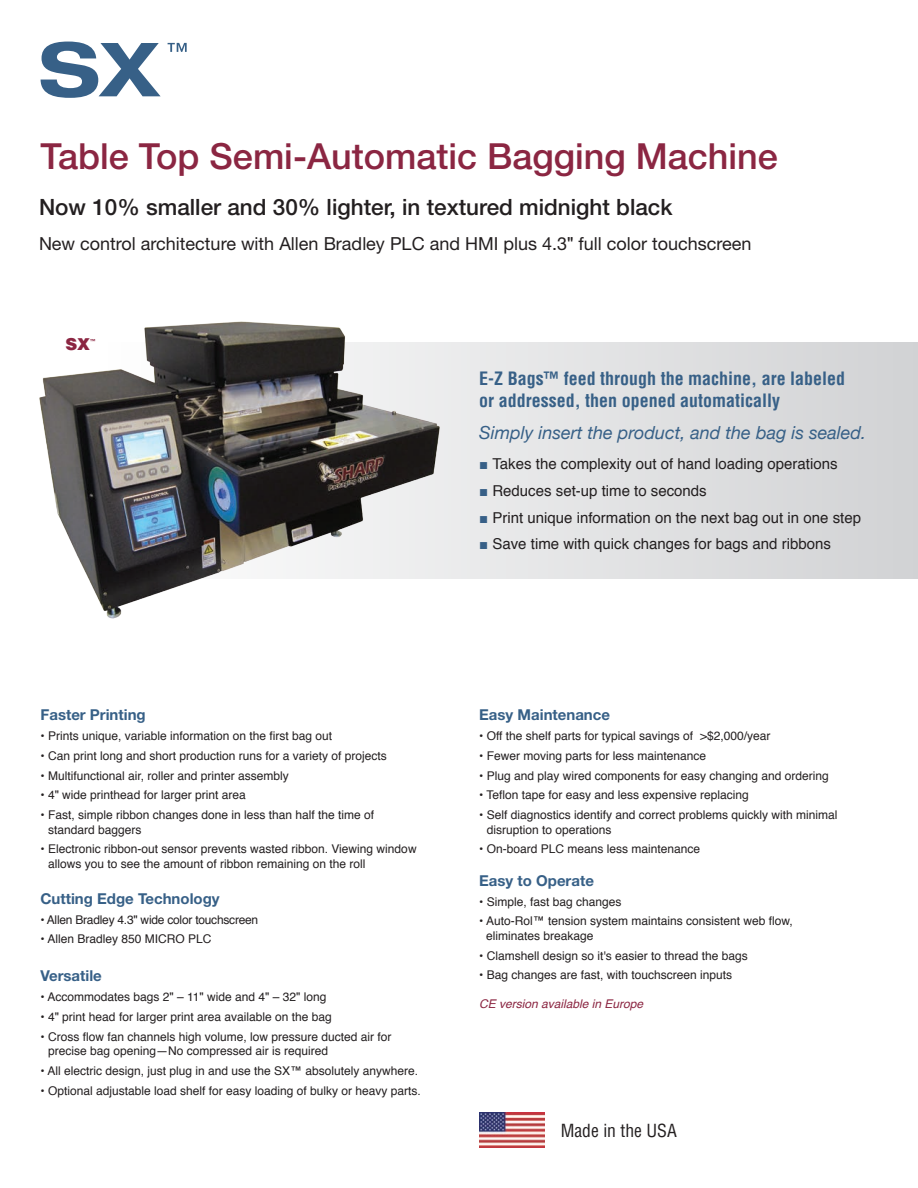
<style>
.page{position:relative;width:918px;height:1188px;background:#fff}
.page>*{position:absolute;margin:0;border:0;box-sizing:border-box;transform-origin:0 0}
.t1{font:700 expanded 74.7px "Helvetica Neue";color:#376087}
.t2{font:500 36px "Helvetica Neue";color:#8b2642}
.t3{font:500 22.5px "Helvetica Neue";color:#231f20}
.t4{font:18px "Helvetica Neue";color:#231f20}
.t5{font:700 condensed 18px/21.6px "Helvetica";color:#376087}
.t6{font:italic 18px "Helvetica Neue";color:#376087}
.t7{font:condensed 17.7px "Helvetica";color:#231f20}
.t8{font:900 16.35px "Helvetica";color:#8b2642}
.t9{font:15px "Helvetica";color:#231f20}
.t10{font:700 15px "Helvetica Neue LT Std";color:#376087}
.t11{font:12px/14.4px "Helvetica";color:#231f20}
.t12{font:12px "Helvetica";letter-spacing:-.02em;color:#231f20}
.t13{font:italic 12px "Helvetica";color:#8b2642}
.t14{font:900 5.55px "Helvetica";color:#8b2642}
.s1{font-family:"Arial"}
.s2{font-family:"Arial";color:#376087}
</style>
<div class="page">
<img style="left:479px;top:1113px;width:66px;height:35px">
<svg style="left:168px;top:43px;width:19px;height:9px"></svg>
<div style="left:108px;top:342px;width:810px;height:237px;background:#dedfe0"></div>
<img style="left:39px;top:321px;width:407px;height:298px">
<h1 class="t1" style="left:39px;top:23px;width:122px">SX</h1>
<h2 class="t2" style="left:40px;top:135px;width:739px">Table Top Semi-Automatic Bagging Machine</h2>
<h3 class="t3" style="left:39px;top:194px;width:635px">Now 10% smaller and 30% lighter, in textured midnight black</h3>
<h3 class="t4" style="left:39px;top:233px;width:714px">New control architecture with Allen Bradley PLC and HMI plus 4.3<span class="s1">"</span> full color touchscreen</h3>
<h3 class="t8" style="left:65px;top:333px;width:26px">SX</h3>
<p class="t14" style="left:90px;top:337px;width:7px">™</p>
<h3 class="t5" style="left:479px;top:368px;width:367px">E-Z Bags™ feed through the machine, are labeled or addressed, then opened automatically</h3>
<h3 class="t6" style="left:479px;top:418px;width:388px">Simply insert the product, and the bag is sealed.</h3>
<p class="t9" style="left:479px;top:453px;width:360px"><span class="s2">■</span> Takes the complexity out of hand loading operations</p>
<p class="t9" style="left:479px;top:479px;width:229px"><span class="s2">■</span> Reduces set-up time to seconds</p>
<p class="t9" style="left:479px;top:506px;width:383px"><span class="s2">■</span> Print unique information on the next bag out in one step</p>
<p class="t9" style="left:479px;top:533px;width:353px"><span class="s2">■</span> Save time with quick changes for bags and ribbons</p>
<p class="t10" style="left:40px;top:706px;width:107px">Faster Printing</p>
<p class="t11" style="left:40px;top:729px;width:293px">• Prints unique, variable information on the first bag out</p>
<p class="t11" style="left:40px;top:749px;width:348px">• Can print long and short production runs for a variety of projects</p>
<p class="t11" style="left:40px;top:769px;width:250px">• Multifunctional air, roller and printer assembly</p>
<p class="t11" style="left:40px;top:788px;width:207px">• 4<span class="s1">"</span> wide printhead for larger print area</p>
<p class="t11" style="left:48px;top:808px;width:328px;text-indent:-8px">• Fast, simple ribbon changes done in less than half the time of standard baggers</p>
<p class="t11" style="left:48px;top:842px;width:370px;text-indent:-8px">• Electronic ribbon-out sensor prevents wasted ribbon. Viewing window allows you to see the amount of ribbon remaining on the roll</p>
<p class="t10" style="left:40px;top:889px;width:181px">Cutting Edge Technology</p>
<p class="t12" style="left:40px;top:910px;width:219px">• Allen Bradley 4.3<span class="s1">"</span> wide color touchscreen</p>
<p class="t11" style="left:40px;top:932px;width:172px">• Allen Bradley 850 MICRO PLC</p>
<p class="t10" style="left:40px;top:967px;width:63px">Versatile</p>
<p class="t11" style="left:40px;top:990px;width:287px">• Accommodates bags 2<span class="s1">"</span> – 11<span class="s1">"</span> wide and 4<span class="s1">"</span> – 32<span class="s1">"</span> long</p>
<p class="t11" style="left:41px;top:1010px;width:293px">• 4<span class="s1">"</span> print head for larger print area available on the bag</p>
<p class="t11" style="left:48px;top:1030px;width:345px;text-indent:-8px">• Cross flow fan channels high volume, low pressure ducted air for precise bag opening—No compressed air is required</p>
<p class="t11" style="left:40px;top:1064px;width:379px">• All electric design, just plug in and use the SX™ absolutely anywhere.</p>
<p class="t11" style="left:40px;top:1084px;width:382px">• Optional adjustable load shelf for easy loading of bulky or heavy parts.</p>
<p class="t10" style="left:479px;top:706px;width:132px">Easy Maintenance</p>
<p class="t11" style="left:479px;top:729px;width:293px">• Off the shelf parts for typical savings of &gt;$2,000/year</p>
<p class="t11" style="left:479px;top:749px;width:228px">• Fewer moving parts for less maintenance</p>
<p class="t11" style="left:479px;top:769px;width:351px">• Plug and play wired components for easy changing and ordering</p>
<p class="t11" style="left:479px;top:788px;width:271px">• Teflon tape for easy and less expensive replacing</p>
<p class="t11" style="left:487px;top:808px;width:352px;text-indent:-8px">• Self diagnostics identify and correct problems quickly with minimal disruption to operations</p>
<p class="t11" style="left:479px;top:842px;width:222px">• On-board PLC means less maintenance</p>
<p class="t10" style="left:479px;top:871px;width:116px">Easy to Operate</p>
<p class="t11" style="left:479px;top:895px;width:144px">• Simple, fast bag changes</p>
<p class="t11" style="left:486px;top:914px;width:308px;text-indent:-7px">• Auto-Rol™ tension system maintains consistent web flow, eliminates breakage</p>
<p class="t11" style="left:479px;top:949px;width:270px">• Clamshell design so it's easier to thread the bags</p>
<p class="t11" style="left:479px;top:968px;width:254px">• Bag changes are fast, with touchscreen inputs</p>
<p class="t13" style="left:479px;top:995px;width:166px">CE version available in Europe</p>
<h3 class="t7" style="left:561px;top:1120px;width:118px">Made in the USA</h3>
</div>
